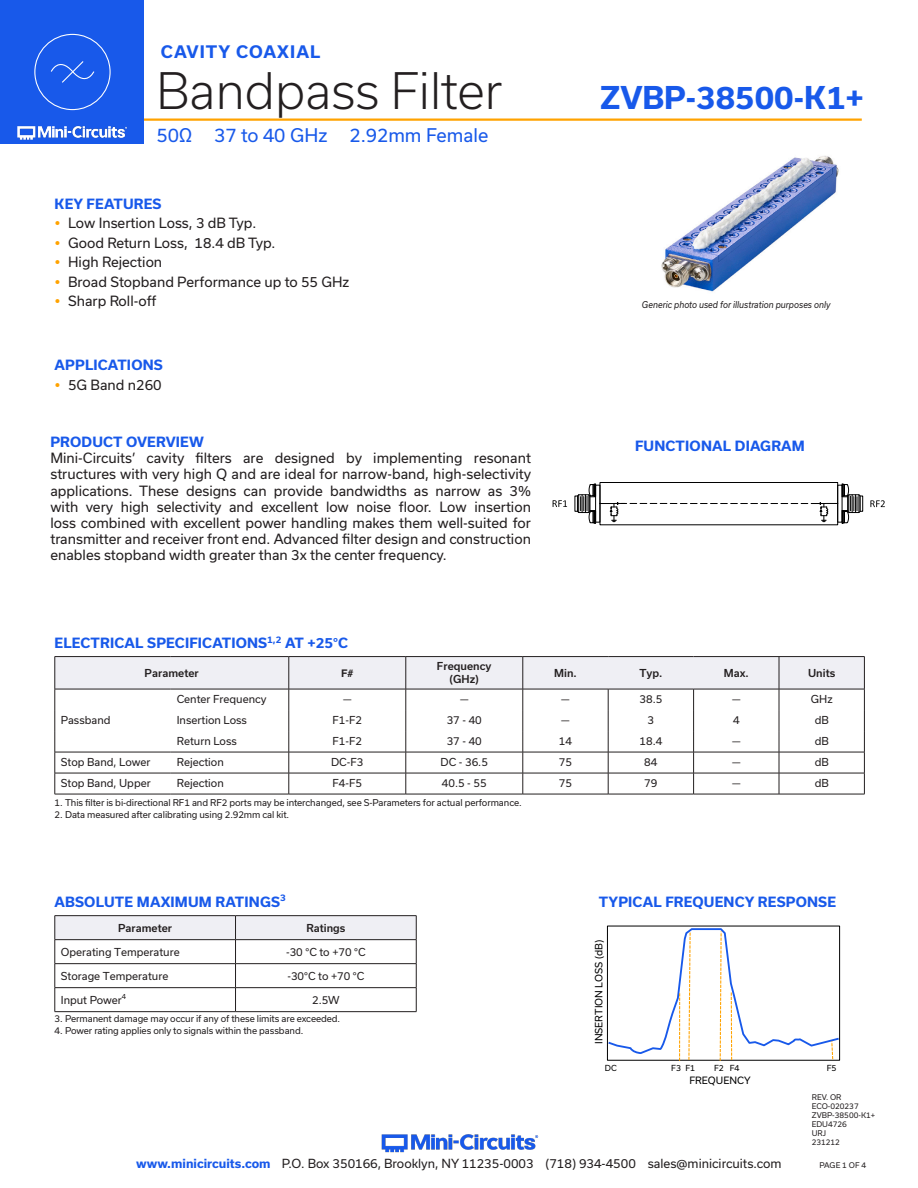
<style>
.page{position:relative;width:918px;height:1188px;background:#fff}
.page>*{position:absolute;margin:0;border:0;box-sizing:border-box;transform-origin:0 0}
.t1{font:300 48px "Usual";color:#231f20}
.t2{font:700 30px "Usual";color:#1859ea}
.t3{font:18px "Usual";color:#1859ea}
.t4{font:700 16.5px "Usual";letter-spacing:.065em;color:#1859ea}
.Regular_Copy{font:13.5px/16.2px "Usual";color:#231f20;text-align:justify}
.Blue_Headers{font:700 13.5px "Usual";letter-spacing:.015em;color:#1859ea}
.t5{font:12px "Usual";color:#231f20}
.Table_Body_Left_Justified{font:10.5px "Usual";color:#231f20}
.Table_Body_Center{font:10.5px "Usual";color:#231f20}
.Table_Header_Center{font:500 10.5px "Usual";color:#231f20}
.t6{font:700 10.5px "Helvetica";color:#231f20}
.t7{font:9.6px "Usual";color:#000}
.Notes{font:9px "Usual";letter-spacing:-.01em;color:#231f20}
.Generic_photo_disclaimer{font:italic 9px "Usual";color:#231f20;scale:.9 1}
.t8{font:7.95px "Usual";letter-spacing:.005em;color:#000}
.Revision{font:7.5px "Usual";color:#231f20}
.s1{font-weight:700;color:#1859ea}
</style>
<div class="page">
<img style="left:381px;top:1134px;width:158px;height:19px">
<hr style="left:129px;top:118px;width:733px;height:3px;background:#ffa300">
<div style="left:0;top:0;width:144px;height:144px;background:#1859ea"></div>
<img style="left:17px;top:120px;width:128px;height:20px">
<hr style="left:55px;top:915px;width:181px;height:1px;background:#231f20">
<hr style="left:236px;top:915px;width:180px;height:1px;background:#231f20">
<svg style="left:55px;top:916px;width:362px;height:95px"></svg>
<hr style="left:55px;top:1011px;width:181px;height:1px;background:#231f20">
<hr style="left:236px;top:1011px;width:180px;height:1px;background:#231f20">
<img style="left:661px;top:155px;width:178px;height:137px">
<div style="left:600px;top:482px;width:238px;height:43px;border:1px solid #000"></div>
<svg style="left:553px;top:500px;width:14px;height:7px"></svg>
<svg style="left:870px;top:500px;width:15px;height:7px"></svg>
<svg style="left:575px;top:484px;width:288px;height:40px"></svg>
<div style="left:34px;top:34px;width:77px;height:76px;border:1px solid #fff;border-radius:50%"></div>
<svg style="left:50px;top:61px;width:45px;height:22px"></svg>
<hr style="left:55px;top:656px;width:116px;height:1px;background:#231f20">
<hr style="left:171px;top:656px;width:118px;height:1px;background:#231f20">
<hr style="left:289px;top:656px;width:117px;height:1px;background:#231f20">
<hr style="left:406px;top:656px;width:117px;height:1px;background:#231f20">
<hr style="left:523px;top:656px;width:85px;height:1px;background:#231f20">
<hr style="left:608px;top:656px;width:86px;height:1px;background:#231f20">
<hr style="left:694px;top:656px;width:85px;height:1px;background:#231f20">
<hr style="left:779px;top:656px;width:86px;height:1px;background:#231f20">
<svg style="left:55px;top:657px;width:810px;height:137px"></svg>
<hr style="left:55px;top:794px;width:116px;height:1px;background:#231f20">
<hr style="left:171px;top:794px;width:118px;height:1px;background:#231f20">
<hr style="left:289px;top:794px;width:117px;height:1px;background:#231f20">
<hr style="left:406px;top:794px;width:117px;height:1px;background:#231f20">
<hr style="left:523px;top:794px;width:85px;height:1px;background:#231f20">
<hr style="left:608px;top:794px;width:86px;height:1px;background:#231f20">
<hr style="left:694px;top:794px;width:85px;height:1px;background:#231f20">
<hr style="left:779px;top:794px;width:86px;height:1px;background:#231f20">
<svg style="left:606px;top:927px;width:235px;height:134px"></svg>
<p class="t4" style="left:161px;top:42px;width:161px">CAVITY COAXIAL</p>
<h1 class="t1" style="left:156px;top:63px;width:348px">Bandpass Filter</h1>
<h3 class="t3" style="left:156px;top:125px;width:334px">50Ω 37 to 40 GHz 2.92mm Female</h3>
<p class="Blue_Headers" style="left:55px;top:196px;width:108px">KEY FEATURES</p>
<p class="Regular_Copy" style="left:68px;top:215px;width:190px">Low Insertion Loss, 3 dB Typ.</p>
<p class="Regular_Copy" style="left:68px;top:235px;width:209px">Good Return Loss, 18.4 dB Typ.</p>
<p class="Regular_Copy" style="left:68px;top:254px;width:96px">High Rejection</p>
<p class="Regular_Copy" style="left:68px;top:274px;width:283px">Broad Stopband Performance up to 55 GHz</p>
<p class="Regular_Copy" style="left:68px;top:293px;width:90px">Sharp Roll-off</p>
<p class="Blue_Headers" style="left:55px;top:357px;width:110px">APPLICATIONS</p>
<p class="Regular_Copy" style="left:68px;top:376px;width:95px">5G Band n260</p>
<p class="Blue_Headers" style="left:50px;top:434px;width:155px">PRODUCT OVERVIEW</p>
<p class="Regular_Copy" style="left:50px;top:450px;width:482px">Mini-Circuits’ cavity filters are designed by implementing resonant structures with very high Q and are ideal for narrow-band, high-selectivity applications. These designs can provide bandwidths as narrow as 3% with very high selectivity and excellent low noise floor. Low insertion loss combined with excellent power handling makes them well-suited for transmitter and receiver front end. Advanced filter design and construction enables stopband width greater than 3x the center frequency.</p>
<h2 class="t2" style="left:600px;top:80px;width:265px">ZVBP-38500-K1+</h2>
<p class="Generic_photo_disclaimer" style="left:642px;top:299px;width:211px">Generic photo used for illustration purposes only</p>
<p class="Blue_Headers" style="left:635px;top:438px;width:171px">FUNCTIONAL DIAGRAM</p>
<p class="Blue_Headers" style="left:55px;top:635px;width:295px">ELECTRICAL SPECIFICATIONS<sup>1,2</sup> AT +25°C</p>
<p class="Table_Header_Center" style="left:145px;top:667px;width:56px">Parameter</p>
<p class="t6" style="left:341px;top:666px;width:14px">F#</p>
<p class="Table_Header_Center" style="left:437px;top:660px;width:56px">Frequency</p>
<p class="Table_Header_Center" style="left:450px;top:673px;width:31px">(GHz)</p>
<p class="Table_Header_Center" style="left:554px;top:667px;width:24px">Min.</p>
<p class="Table_Header_Center" style="left:639px;top:667px;width:25px">Typ.</p>
<p class="Table_Header_Center" style="left:724px;top:667px;width:26px">Max.</p>
<p class="Table_Header_Center" style="left:808px;top:667px;width:29px">Units</p>
<p class="Table_Body_Left_Justified" style="left:61px;top:715px;width:51px">Passband</p>
<p class="Table_Body_Left_Justified" style="left:177px;top:694px;width:91px">Center Frequency</p>
<p class="Table_Body_Center" style="left:343px;top:694px;width:10px">—</p>
<p class="Table_Body_Center" style="left:460px;top:694px;width:10px">—</p>
<p class="Table_Body_Center" style="left:561px;top:694px;width:10px">—</p>
<p class="Table_Body_Center" style="left:639px;top:694px;width:24px">38.5</p>
<p class="Table_Body_Center" style="left:732px;top:694px;width:10px">—</p>
<p class="Table_Body_Center" style="left:811px;top:694px;width:23px">GHz</p>
<p class="Table_Body_Left_Justified" style="left:177px;top:715px;width:72px">Insertion Loss</p>
<p class="Table_Body_Center" style="left:333px;top:715px;width:31px">F1-F2</p>
<p class="Table_Body_Center" style="left:447px;top:715px;width:37px">37 - 40</p>
<p class="Table_Body_Center" style="left:561px;top:715px;width:10px">—</p>
<p class="Table_Body_Center" style="left:648px;top:715px;width:8px">3</p>
<p class="Table_Body_Center" style="left:733px;top:715px;width:8px">4</p>
<p class="Table_Body_Center" style="left:815px;top:715px;width:16px">dB</p>
<p class="Table_Body_Left_Justified" style="left:177px;top:736px;width:62px">Return Loss</p>
<p class="Table_Body_Center" style="left:333px;top:736px;width:31px">F1-F2</p>
<p class="Table_Body_Center" style="left:447px;top:736px;width:37px">37 - 40</p>
<p class="Table_Body_Center" style="left:559px;top:736px;width:15px">14</p>
<p class="Table_Body_Center" style="left:639px;top:736px;width:24px">18.4</p>
<p class="Table_Body_Center" style="left:732px;top:736px;width:10px">—</p>
<p class="Table_Body_Center" style="left:815px;top:736px;width:16px">dB</p>
<p class="Table_Body_Left_Justified" style="left:61px;top:757px;width:91px">Stop Band, Lower</p>
<p class="Table_Body_Left_Justified" style="left:177px;top:757px;width:49px">Rejection</p>
<p class="Table_Body_Center" style="left:331px;top:757px;width:34px">DC-F3</p>
<p class="Table_Body_Center" style="left:441px;top:757px;width:49px">DC - 36.5</p>
<p class="Table_Body_Center" style="left:559px;top:757px;width:15px">75</p>
<p class="Table_Body_Center" style="left:644px;top:757px;width:15px">84</p>
<p class="Table_Body_Center" style="left:732px;top:757px;width:10px">—</p>
<p class="Table_Body_Center" style="left:815px;top:757px;width:16px">dB</p>
<p class="Table_Body_Left_Justified" style="left:61px;top:778px;width:91px">Stop Band, Upper</p>
<p class="Table_Body_Left_Justified" style="left:177px;top:778px;width:49px">Rejection</p>
<p class="Table_Body_Center" style="left:333px;top:778px;width:31px">F4-F5</p>
<p class="Table_Body_Center" style="left:442px;top:778px;width:46px">40.5 - 55</p>
<p class="Table_Body_Center" style="left:559px;top:778px;width:15px">75</p>
<p class="Table_Body_Center" style="left:644px;top:778px;width:15px">79</p>
<p class="Table_Body_Center" style="left:732px;top:778px;width:10px">—</p>
<p class="Table_Body_Center" style="left:815px;top:778px;width:16px">dB</p>
<p class="Notes" style="left:55px;top:797px;width:469px">1. This filter is bi-directional RF1 and RF2 ports may be interchanged, see S-Parameters for actual performance.</p>
<p class="Notes" style="left:55px;top:809px;width:236px">2. Data measured after calibrating using 2.92mm cal kit.</p>
<p class="Blue_Headers" style="left:55px;top:894px;width:233px">ABSOLUTE MAXIMUM RATINGS<sup>3</sup></p>
<p class="Table_Header_Center" style="left:118px;top:922px;width:56px">Parameter</p>
<p class="Table_Header_Center" style="left:306px;top:922px;width:41px">Ratings</p>
<p class="Table_Body_Left_Justified" style="left:61px;top:946px;width:120px">Operating Temperature</p>
<p class="Table_Body_Center" style="left:286px;top:946px;width:81px">-30 °C to +70 °C</p>
<p class="Table_Body_Left_Justified" style="left:61px;top:970px;width:109px">Storage Temperature</p>
<p class="Table_Body_Center" style="left:287px;top:970px;width:78px">-30°C to +70 °C</p>
<p class="Table_Body_Left_Justified" style="left:61px;top:994px;width:67px">Input Power<sup>4</sup></p>
<p class="Table_Body_Center" style="left:312px;top:994px;width:29px">2.5W</p>
<p class="Notes" style="left:55px;top:1013px;width:287px">3. Permanent damage may occur if any of these limits are exceeded.</p>
<p class="Notes" style="left:55px;top:1025px;width:250px">4. Power rating applies only to signals within the passband.</p>
<p class="Blue_Headers" style="left:599px;top:894px;width:239px">TYPICAL FREQUENCY RESPONSE</p>
<p class="t7" style="left:594px;top:1044px;width:106px;rotate:-90deg">INSERTION LOSS (dB)</p>
<p class="t8" style="left:605px;top:1064px;width:13px">DC</p>
<p class="t8" style="left:671px;top:1064px;width:26px">F3 F1</p>
<p class="t8" style="left:714px;top:1064px;width:27px">F2 F4</p>
<p class="t8" style="left:827px;top:1063px;width:11px">F5</p>
<p class="t7" style="left:689px;top:1075px;width:63px">FREQUENCY</p>
<p class="Revision" style="left:812px;top:1093px;width:31px">REV. OR</p>
<p class="Revision" style="left:812px;top:1102px;width:48px">ECO-020237</p>
<p class="Revision" style="left:812px;top:1111px;width:65px">ZVBP-38500-K1+</p>
<p class="Revision" style="left:812px;top:1120px;width:37px">EDU4726</p>
<p class="Revision" style="left:812px;top:1129px;width:16px">URJ</p>
<p class="Revision" style="left:812px;top:1138px;width:30px">231212</p>
<p class="t5" style="left:136px;top:1157px;width:647px"><span class="s1">www.minicircuits.com</span> P.O. Box 350166, Brooklyn, NY 11235-0003 (718) 934-4500 sales@minicircuits.com</p>
<p class="Revision" style="left:819px;top:1161px;width:48px">PAGE 1 OF 4</p>
</div>
